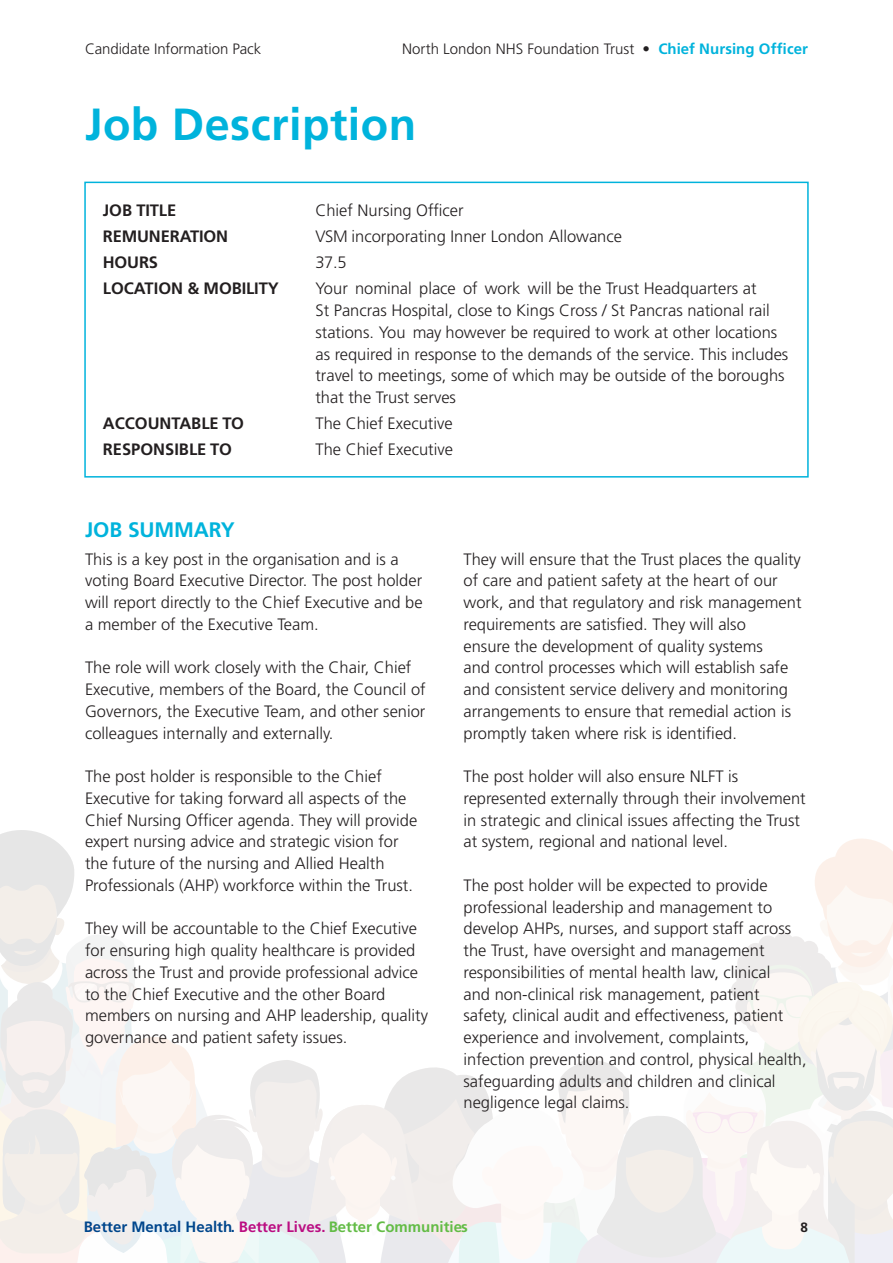
<style>
.page{position:relative;width:893px;height:1263px;background:#fff}
.page>*{position:absolute;margin:0;border:0;box-sizing:border-box;transform-origin:0 0}
.t1{font:700 45px "Frutiger LT Std";letter-spacing:.01em;color:#00b3dc}
.t2{font:700 21px "Frutiger LT Std";letter-spacing:-.01em;color:#00b3dc}
.t3{font:300 16.5px/21.8px "Frutiger LT Std";color:#231f20}
.t4{font:700 16.5px "Frutiger LT Std";letter-spacing:-.01em;color:#231f20}
.t5{font:300 15px "Frutiger LT Std";letter-spacing:-.005em;color:#231f20}
.t6{font:700 15px "Frutiger LT Std";color:#00468c}
.t7{font:700 13.5px "Frutiger LT Std";color:#231f20}
.s1{font-weight:700;color:#00b3dc}
.s2{color:#bb0e82}
.s3{color:#63bc46}
</style>
<div class="page">
<svg style="left:0;top:830px;width:893px;height:433px"></svg>
<div style="left:84px;top:182px;width:725px;height:296px;border:2px solid #00b3dc"></div>
<p class="t5" style="left:85px;top:40px;width:178px">Candidate Information Pack</p>
<p class="t5" style="left:402px;top:40px;width:407px">North London NHS Foundation Trust • <span class="s1">Chief Nursing Officer</span></p>
<h1 class="t1" style="left:85px;top:98px;width:333px">Job Description</h1>
<p class="t4" style="left:103px;top:201px;width:75px">JOB TITLE</p>
<p class="t3" style="left:315px;top:200px;width:150px">Chief Nursing Officer</p>
<p class="t4" style="left:103px;top:227px;width:127px">REMUNERATION</p>
<p class="t3" style="left:315px;top:226px;width:308px">VSM incorporating Inner London Allowance</p>
<p class="t4" style="left:103px;top:253px;width:57px">HOURS</p>
<p class="t3" style="left:315px;top:252px;width:33px">37.5</p>
<p class="t4" style="left:103px;top:279px;width:177px">LOCATION &amp; MOBILITY</p>
<p class="t3" style="left:315px;top:278px;width:474px">Your nominal place of work will be the Trust Headquarters at<br>St Pancras Hospital, close to Kings Cross / St Pancras national rail stations. You may however be required to work at other locations as required in response to the demands of the service. This includes travel to meetings, some of which may be outside of the boroughs that the Trust serves</p>
<p class="t4" style="left:103px;top:414px;width:143px">ACCOUNTABLE TO</p>
<p class="t3" style="left:315px;top:413px;width:139px">The Chief Executive</p>
<p class="t4" style="left:103px;top:440px;width:131px">RESPONSIBLE TO</p>
<p class="t3" style="left:315px;top:439px;width:139px">The Chief Executive</p>
<p class="t2" style="left:85px;top:517px;width:151px">JOB SUMMARY</p>
<p class="t3" style="left:85px;top:548px;width:339px">This is a key post in the organisation and is a voting Board Executive Director. The post holder will report directly to the Chief Executive and be a member of the Executive Team.</p>
<p class="t3" style="left:85px;top:657px;width:342px">The role will work closely with the Chair, Chief Executive, members of the Board, the Council of Governors, the Executive Team, and other senior colleagues internally and externally.</p>
<p class="t3" style="left:85px;top:766px;width:334px">The post holder is responsible to the Chief Executive for taking forward all aspects of the Chief Nursing Officer agenda. They will provide expert nursing advice and strategic vision for the future of the nursing and Allied Health Professionals (AHP) workforce within the Trust.</p>
<p class="t3" style="left:85px;top:918px;width:344px">They will be accountable to the Chief Executive for ensuring high quality healthcare is provided across the Trust and provide professional advice to the Chief Executive and the other Board members on nursing and AHP leadership, quality governance and patient safety issues.</p>
<p class="t3" style="left:463px;top:548px;width:340px">They will ensure that the Trust places the quality of care and patient safety at the heart of our work, and that regulatory and risk management requirements are satisfied. They will also<br>ensure the development of quality systems<br>and control processes which will establish safe and consistent service delivery and monitoring arrangements to ensure that remedial action is promptly taken where risk is identified.</p>
<p class="t3" style="left:463px;top:766px;width:344px">The post holder will also ensure NLFT is represented externally through their involvement in strategic and clinical issues affecting the Trust at system, regional and national level.</p>
<p class="t3" style="left:463px;top:874px;width:345px">The post holder will be expected to provide professional leadership and management to develop AHPs, nurses, and support staff across the Trust, have oversight and management responsibilities of mental health law, clinical<br>and non-clinical risk management, patient safety, clinical audit and effectiveness, patient experience and involvement, complaints, infection prevention and control, physical health, safeguarding adults and children and clinical negligence legal claims.</p>
<p class="t6" style="left:84px;top:1218px;width:385px">Better Mental Health. <span class="s2">Better Lives.</span> <span class="s3">Better Communities</span></p>
<p class="t7" style="left:800px;top:1219px;width:9px">8</p>
</div>
